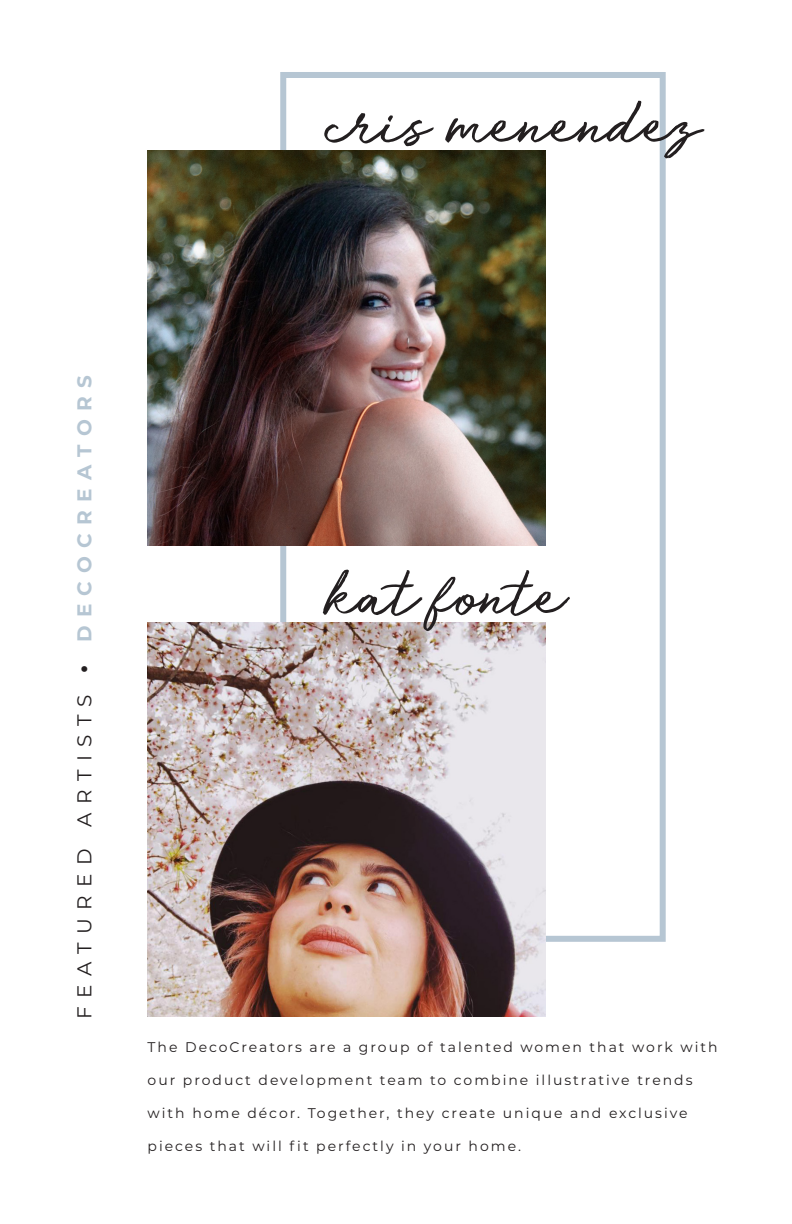
<style>
.page{position:relative;width:792px;height:1224px;background:#fff}
.page>*{position:absolute;margin:0;border:0;box-sizing:border-box;transform-origin:0 0}
.t1{font:66px "Run Wild";color:#231f20}
.t2{font:20px "Montserrat";letter-spacing:.42em;color:#231f20}
.right{font:14px "Montserrat";letter-spacing:.14em;color:#231f20}
.s1{font-weight:800}
.s2{font-weight:700;color:#b6c6d3}
</style>
<div class="page">
<div style="left:280px;top:72px;width:386px;height:870px;border:6px solid #b6c6d3"></div>
<img style="left:148px;top:151px;width:398px;height:394px">
<img style="left:148px;top:622px;width:398px;height:395px">
<p class="t1" style="left:324px;top:78px;width:377px">cris menendez</p>
<p class="t2" style="left:71px;top:1019px;width:645px;rotate:-90deg">FEATURED ARTISTS <span class="s1">•</span> <span class="s2">DECOCREATORS</span></p>
<p class="t1" style="left:324px;top:550px;width:241px">kat fonte</p>
<p class="right" style="left:148px;top:1038px;width:571px">The DecoCreators are a group of talented women that work with</p>
<p class="right" style="left:148px;top:1071px;width:546px">our product development team to combine illustrative trends</p>
<p class="right" style="left:148px;top:1104px;width:541px">with home décor. Together, they create unique and exclusive</p>
<p class="right" style="left:148px;top:1137px;width:375px">pieces that will fit perfectly in your home.</p>
</div>
